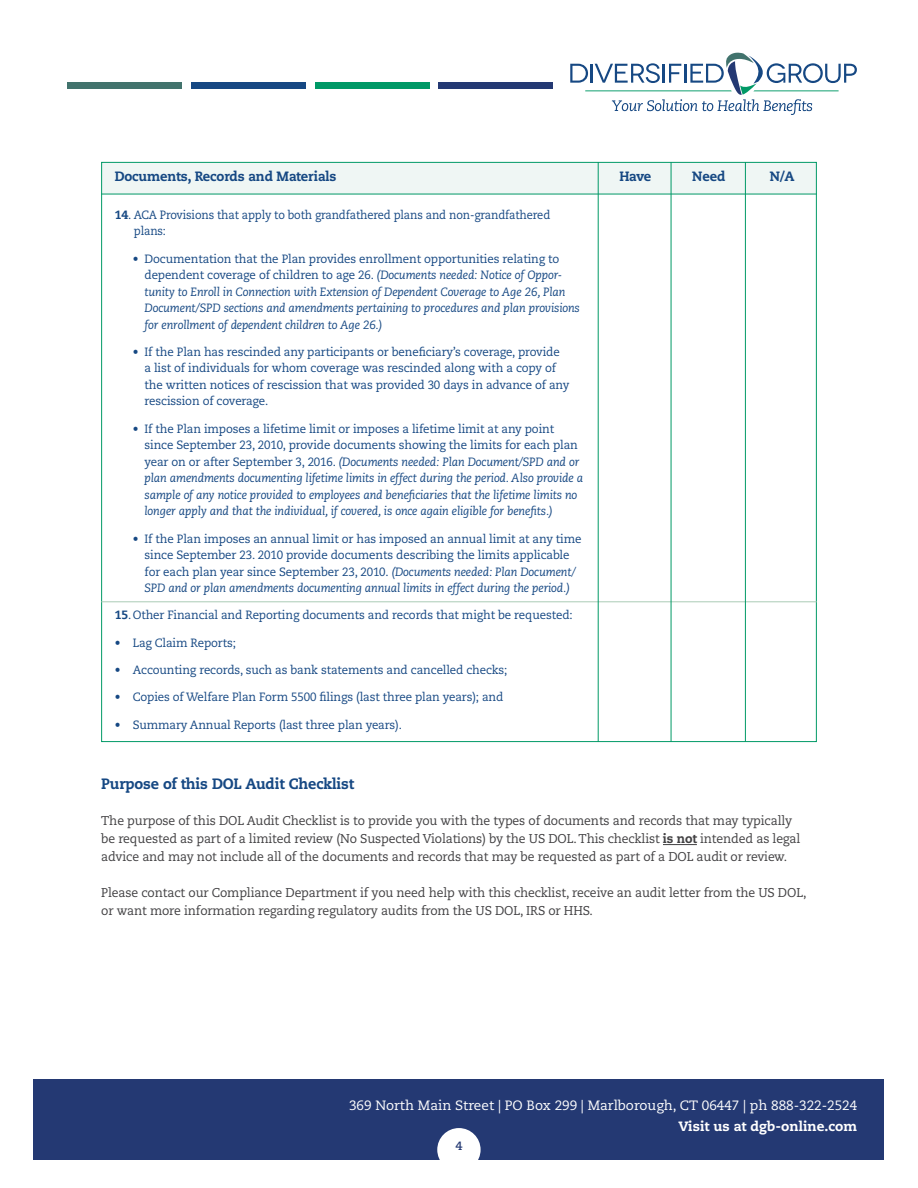
<style>
.page{position:relative;width:918px;height:1188px;background:#fff}
.page>*{position:absolute;margin:0;border:0;box-sizing:border-box;transform-origin:0 0}
.t1{font:800 15px "Caecilia";letter-spacing:-.01em;color:#164883;scale:.96 1}
.t2{font:13.5px "Caecilia";color:#fff}
.t3{font:800 13.5px "Caecilia";letter-spacing:-.01em;color:#164883;scale:.96 1}
.t4{font:800 13.5px "Caecilia";color:#fff}
.t5{font:12.75px/18px "Caecilia";letter-spacing:-.01em;color:#414042;scale:.96 1}
.t6{font:12px/16.5px "Caecilia";letter-spacing:-.01em;color:#164883;scale:.96 1}
.t7{font:italic 12px/16.5px "Caecilia";letter-spacing:-.01em;color:#164883;scale:.96 1}
.t8{font:700 12px "Caecilia";color:#243973}
.s1{font-weight:800}
.s2{font-style:normal}
.s3{font-style:italic}
</style>
<div class="page">
<div style="left:34px;top:1079px;width:850px;height:81px;background:#243973"></div>
<svg style="left:570px;top:53px;width:287px;height:62px"></svg>
<div style="left:192px;top:83px;width:114px;height:6px;background:#164883"></div>
<div style="left:68px;top:83px;width:114px;height:6px;background:#42736d"></div>
<div style="left:315px;top:83px;width:115px;height:6px;background:#096"></div>
<div style="left:438px;top:83px;width:115px;height:6px;background:#243973"></div>
<div style="left:437px;top:1128px;width:44px;height:43px;background:#fff;border-radius:50%"></div>
<hr style="left:663px;top:844px;width:34px;height:1px;background:#414042">
<div style="left:101px;top:162px;width:716px;height:32px;background:#eff6f4"></div>
<hr style="left:101px;top:194px;width:716px;height:1px;background:#096">
<hr style="left:101px;top:602px;width:716px;height:1px;background:#aacbb6">
<hr style="left:598px;top:162px;width:1px;height:580px;background:#096">
<hr style="left:671px;top:162px;width:1px;height:580px;background:#096">
<hr style="left:745px;top:162px;width:1px;height:580px;background:#096">
<p class="t3" style="left:115px;top:168px;width:232px">Documents, Records and Materials</p>
<p class="t3" style="left:619px;top:168px;width:35px">Have</p>
<p class="t3" style="left:692px;top:168px;width:36px">Need</p>
<p class="t3" style="left:770px;top:168px;width:27px">N/A</p>
<p class="t6" style="left:134px;top:207px;width:435px;text-indent:-19px"><span class="s1">14</span>. ACA Provisions that apply to both grandfathered plans and non-grandfathered plans:</p>
<p class="t7" style="left:145px;top:250px;width:455px;text-indent:-12px"><span class="s2">• Documentation that the Plan provides enrollment opportunities relating to dependent coverage of children to age 26.</span> (Documents needed: Notice of Oppor&shy;tunity to Enroll in Connection with Extension of Dependent Coverage to Age 26, Plan Document/SPD sections and amendments pertaining to procedures and plan provisions for enrollment of dependent children to Age 26.)</p>
<p class="t6" style="left:145px;top:344px;width:444px;text-indent:-12px"><span class="s3">•</span> If the Plan has rescinded any participants or beneficiary’s coverage, provide<br>a list of individuals for whom coverage was rescinded along with a copy of the written notices of rescission that was provided 30 days in advance of any rescission of coverage.</p>
<p class="t7" style="left:145px;top:421px;width:458px;text-indent:-12px">• <span class="s2">If the Plan imposes a lifetime limit or imposes a lifetime limit at any point since September 23, 2010, provide documents showing the limits for each plan year on or after September 3, 2016.</span> (Documents needed: Plan Document/SPD and or plan amendments documenting lifetime limits in effect during the period. Also provide a sample of any notice provided to employees and beneficiaries that the lifetime limits no longer apply and that the individual, if covered, is once again eligible for benefits.)</p>
<p class="t6" style="left:133px;top:530px;width:469px;text-align:center"><span class="s3">•</span> If the Plan imposes an annual limit or has imposed an annual limit at any time since September 23. 2010 provide documents describing the limits applicable<br>for each plan year since September 23, 2010. <span class="s3">(Documents needed: Plan Document/ SPD and or plan amendments documenting annual limits in effect during the period.)</span></p>
<p class="t6" style="left:115px;top:607px;width:479px"><span class="s1">15</span>.Other Financial and Reporting documents and records that might be requested:</p>
<p class="t6" style="left:115px;top:634px;width:128px">• Lag Claim Reports;</p>
<p class="t6" style="left:115px;top:662px;width:410px">• Accounting records, such as bank statements and cancelled checks;</p>
<p class="t6" style="left:115px;top:689px;width:406px">• Copies of Welfare Plan Form 5500 filings (last three plan years); and</p>
<p class="t6" style="left:115px;top:716px;width:301px">• Summary Annual Reports (last three plan years).</p>
<p class="t1" style="left:101px;top:775px;width:265px">Purpose of this DOL Audit Checklist</p>
<p class="t5" style="left:101px;top:812px;width:730px">The purpose of this DOL Audit Checklist is to provide you with the types of documents and records that may typically be requested as part of a limited review (No Suspected Violations) by the US DOL. This checklist <span class="s1">is not</span> intended as legal advice and may not include all of the documents and records that may be requested as part of a DOL audit or review.</p>
<p class="t5" style="left:101px;top:884px;width:736px">Please contact our Compliance Department if you need help with this checklist, receive an audit letter from the US DOL, or want more information regarding regulatory audits from the US DOL, IRS or HHS.</p>
<p class="t2" style="left:349px;top:1097px;width:510px">369 North Main Street | PO Box 299 | Marlborough, CT 06447 | ph 888-322-2524</p>
<p class="t4" style="left:679px;top:1118px;width:180px">Visit us at dgb-online.com</p>
<p class="t8" style="left:455px;top:1139px;width:9px">4</p>
</div>
